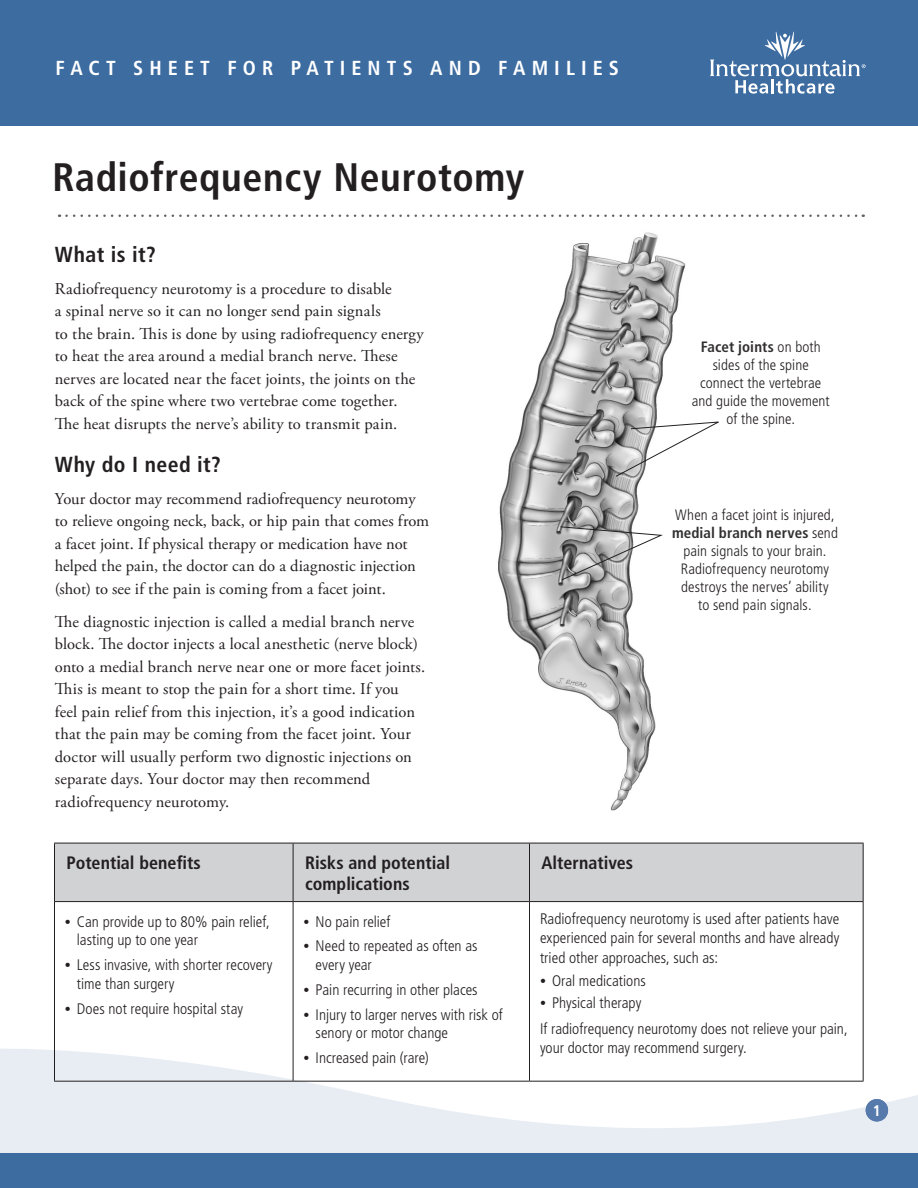
<style>
.page{position:relative;width:918px;height:1188px;background:#fff}
.page>*{position:absolute;margin:0;border:0;box-sizing:border-box;transform-origin:0 0}
.t1{font:700 condensed 39.75px "Frutiger LT Std";letter-spacing:.015em;color:#231f20}
.Level_1{font:700 condensed 21.75px "Frutiger LT Std";letter-spacing:.02em;color:#231f20}
.t2{font:700 condensed 20.25px "Frutiger LT Std";letter-spacing:.3em;color:#fff}
.Title_bar{font:700 condensed 18px/21px "Frutiger LT Std";color:#231f20}
.Main{font:16.5px/22.5px "Adobe Garamond Pro";letter-spacing:.005em;color:#231f20}
.t3{font:700 condensed 15.45px "Frutiger LT Std";color:#fff}
.Level_1-2{font:300 condensed 15.3px/18.8px "Frutiger LT Std";color:#231f20}
.Main-2{font:300 condensed 15.3px/19.5px "Frutiger LT Std";color:#231f20;text-align:justify}
.t4{font:300 condensed 15px/18px "Frutiger LT Std";letter-spacing:.005em;color:#231f20;text-align:center}
.s1{font-weight:700;color:#312f30}
.s2{font-family:"Adobe Garamond Pro";font-weight:400;font-stretch:normal}
</style>
<div class="page">
<svg style="left:0;top:1047px;width:918px;height:107px;fill:#e8edf3"></svg>
<div style="left:0;top:1154px;width:918px;height:34px;background:#3d6ca1"></div>
<div style="left:866px;top:1099px;width:22px;height:22px;background:#567aac;border-radius:50%"></div>
<div style="left:0;top:0;width:918px;height:126px;background:#3d6ca1"></div>
<svg style="left:710px;top:32px;width:156px;height:62px"></svg>
<svg style="left:66px;top:215px;width:798px;height:2px"></svg>
<img style="left:498px;top:232px;width:188px;height:579px">
<svg style="left:615px;top:421px;width:104px;height:57px"></svg>
<svg style="left:560px;top:526px;width:105px;height:55px"></svg>
<div style="left:55px;top:844px;width:808px;height:57px;background:#d1d2d4"></div>
<hr style="left:54px;top:902px;width:1px;height:179px;background:#231f20">
<hr style="left:293px;top:902px;width:1px;height:179px;background:#231f20">
<hr style="left:529px;top:902px;width:1px;height:179px;background:#231f20">
<hr style="left:863px;top:902px;width:1px;height:179px;background:#231f20">
<hr style="left:54px;top:1081px;width:239px;height:1px;background:#231f20">
<hr style="left:293px;top:1081px;width:237px;height:1px;background:#231f20">
<hr style="left:530px;top:1081px;width:334px;height:1px;background:#231f20">
<hr style="left:54px;top:843px;width:239px;height:1px;background:#231f20">
<hr style="left:54px;top:843px;width:1px;height:58px;background:#231f20">
<hr style="left:293px;top:843px;width:237px;height:1px;background:#231f20">
<hr style="left:293px;top:843px;width:1px;height:58px;background:#231f20">
<hr style="left:530px;top:843px;width:334px;height:1px;background:#231f20">
<hr style="left:529px;top:843px;width:1px;height:58px;background:#231f20">
<hr style="left:863px;top:843px;width:1px;height:58px;background:#231f20">
<hr style="left:54px;top:901px;width:239px;height:1px;background:#231f20">
<hr style="left:293px;top:901px;width:237px;height:1px;background:#231f20">
<hr style="left:530px;top:901px;width:334px;height:1px;background:#231f20">
<p class="t2" style="left:56px;top:56px;width:565px">FACT SHEET FOR PATIENTS AND FAMILIES</p>
<p class="t1" style="left:53px;top:154px;width:473px">Radiofrequency Neurotomy</p>
<p class="Level_1" style="left:55px;top:242px;width:102px">What is it?</p>
<p class="Main" style="left:55px;top:278px;width:370px">Radiofrequency neurotomy is a procedure to disable<br>a spinal nerve so it can no longer send pain signals<br>to the brain. This is done by using radiofrequency energy to heat the area around a medial branch nerve. These nerves are located near the facet joints, the joints on the back of the spine where two vertebrae come together.<br>The heat disrupts the nerve’s ability to transmit pain.</p>
<p class="Level_1" style="left:55px;top:452px;width:167px">Why do I need it?</p>
<p class="Main" style="left:55px;top:488px;width:376px">Your doctor may recommend radiofrequency neurotomy to relieve ongoing neck, back, or hip pain that comes from a facet joint. If physical therapy or medication have not helped the pain, the doctor can do a diagnostic injection (shot) to see if the pain is coming from a facet joint.</p>
<p class="Main" style="left:55px;top:611px;width:372px">The diagnostic injection is called a medial branch nerve block. The doctor injects a local anesthetic (nerve block) onto a medial branch nerve near one or more facet joints.<br>This is meant to stop the pain for a short time. If you<br>feel pain relief from this injection, it’s a good indication that the pain may be coming from the facet joint. Your doctor will usually perform two dignostic injections on separate days. Your doctor may then recommend radiofrequency neurotomy.</p>
<p class="t4" style="left:692px;top:338px;width:140px"><span class="s1">Facet joints</span> on both sides of the spine connect the vertebrae and guide the movement of the spine.</p>
<p class="t4" style="left:672px;top:506px;width:167px">When a facet joint is injured, <span class="s1">medial branch nerves</span> send pain signals to your brain.<br>Radiofrequency neurotomy destroys the nerves’ ability<br>to send pain signals.</p>
<p class="Title_bar" style="left:66px;top:852px;width:136px">Potential benefits</p>
<p class="Title_bar" style="left:305px;top:852px;width:146px">Risks and potential complications</p>
<p class="Title_bar" style="left:542px;top:852px;width:93px">Alternatives</p>
<p class="Level_1-2" style="left:77px;top:912px;width:194px;text-indent:-12px"><span class="s2">•</span> Can provide up to 80% pain relief, lasting up to one year</p>
<p class="Level_1-2" style="left:77px;top:956px;width:197px;text-indent:-12px"><span class="s2">•</span> Less invasive, with shorter recovery time than surgery</p>
<p class="Level_1-2" style="left:65px;top:999px;width:180px"><span class="s2">•</span> Does not require hospital stay</p>
<p class="Main-2" style="left:540px;top:909px;width:301px">Radiofrequency neurotomy is used after patients have experienced pain for several months and have already tried other approaches, such as:</p>
<p class="Level_1-2" style="left:540px;top:971px;width:107px"><span class="s2">•</span> Oral medications</p>
<p class="Level_1-2" style="left:540px;top:993px;width:103px"><span class="s2">•</span> Physical therapy</p>
<p class="Main-2" style="left:540px;top:1019px;width:309px;line-height:18.8px">If radiofrequency neurotomy does not relieve your pain, your doctor may recommend surgery.</p>
<p class="Level_1-2" style="left:304px;top:912px;width:88px"><span class="s2">•</span> No pain relief</p>
<p class="Level_1-2" style="left:316px;top:937px;width:163px;text-indent:-12px"><span class="s2">•</span> Need to repeated as often as every year</p>
<p class="Level_1-2" style="left:304px;top:980px;width:176px"><span class="s2">•</span> Pain recurring in other places</p>
<p class="Level_1-2" style="left:316px;top:1005px;width:189px;text-indent:-12px"><span class="s2">•</span> Injury to larger nerves with risk of senory or motor change</p>
<p class="Level_1-2" style="left:304px;top:1049px;width:127px"><span class="s2">•</span> Increased pain (rare)</p>
<p class="t3" style="left:873px;top:1101px;width:10px">1</p>
</div>
